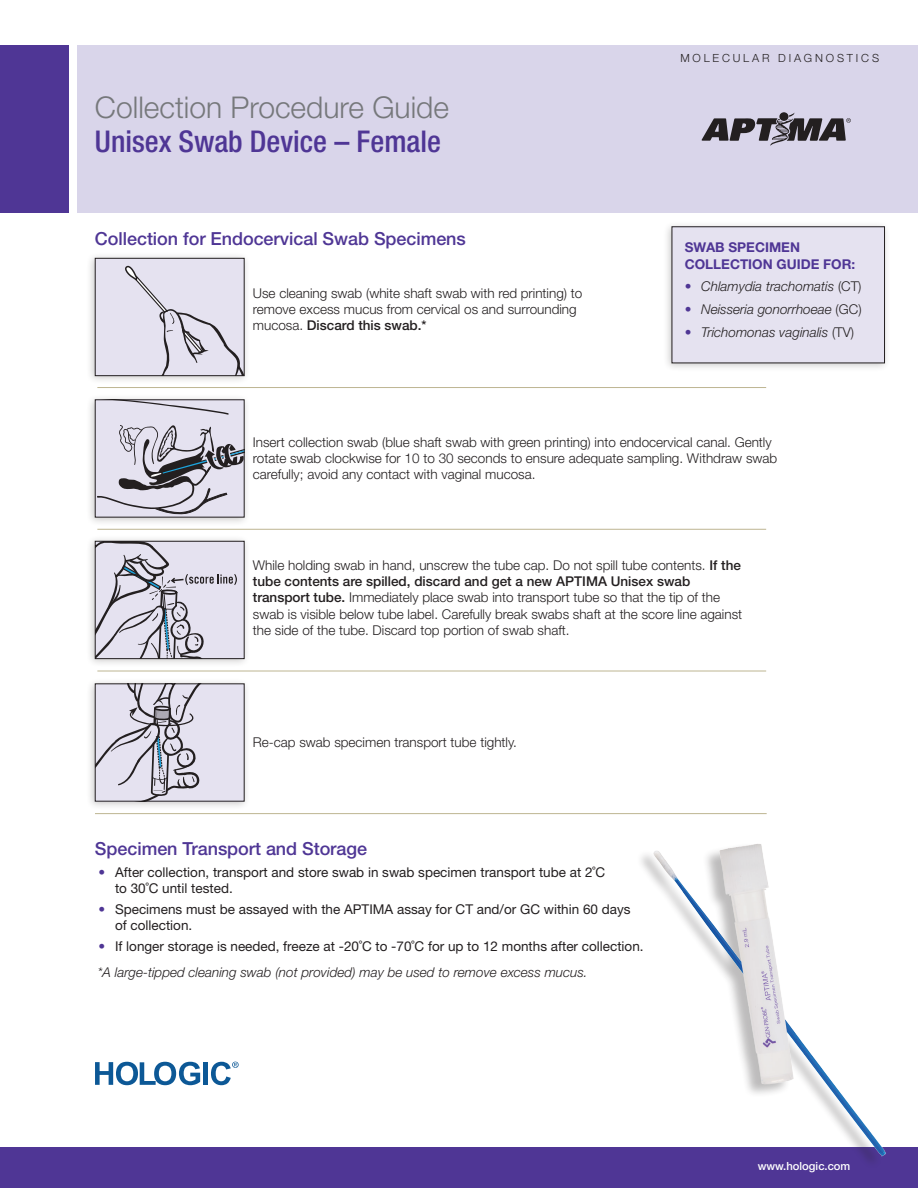
<style>
.page{position:relative;width:918px;height:1188px;background:#fff}
.page>*{position:absolute;margin:0;border:0;box-sizing:border-box;transform-origin:0 0}
.t1{font:300 30px "Helvetica Neue LT Std";color:#76787b}
.t2{font:500 condensed 30px "Helvetica Neue LT Std";color:#4f3695}
.t3{font:500 18px "Helvetica Neue LT Std";letter-spacing:-.005em;color:#4f3695}
.t4{font:300 13.5px/16.2px "Helvetica Neue LT Std";color:#231f20}
.t5{font:13.5px/16.2px "Helvetica Neue LT Std";color:#231f20}
.t6{font:italic 300 13.5px "Helvetica Neue LT Std";color:#231f20}
.t7{font:700 13.5px/16.5px "Helvetica Neue LT Std";color:#4f3695}
.t8{font:300 11.25px "Helvetica Neue LT Std";letter-spacing:.25em;color:#231f20}
.t9{font:500 11.25px "Helvetica Neue LT Std";color:#fff}
.s1{font-weight:500}
.s2{color:#4f3695}
.s3{font-style:normal}
</style>
<div class="page">
<div style="left:0;top:45px;width:68px;height:168px;background:#4f3695"></div>
<div style="left:78px;top:45px;width:840px;height:168px;background:#d9d5ea"></div>
<svg style="left:95px;top:1062px;width:105px;height:23px"></svg>
<hr style="left:203px;top:1062px;width:4px;height:23px;background:#0c5896">
<svg style="left:211px;top:1062px;width:28px;height:23px"></svg>
<div style="left:0;top:1148px;width:918px;height:40px;background:#4f3695"></div>
<div style="left:86px;top:252px;width:164px;height:133px;background:#231f20;opacity:.25"></div>
<div style="left:95px;top:258px;width:149px;height:118px;background:#e5e2f0"></div>
<svg style="left:125px;top:266px;width:117px;height:108px"></svg>
<div style="left:95px;top:258px;width:149px;height:118px;border:1px solid #231f20"></div>
<div style="left:86px;top:393px;width:164px;height:134px;background:#231f20;opacity:.25"></div>
<div style="left:95px;top:400px;width:149px;height:117px;background:#e5e2f0"></div>
<svg style="left:135px;top:402px;width:94px;height:13px"></svg>
<svg style="left:97px;top:425px;width:145px;height:89px"></svg>
<div style="left:86px;top:535px;width:164px;height:133px;background:#231f20;opacity:.25"></div>
<div style="left:95px;top:541px;width:149px;height:118px;background:#e5e2f0"></div>
<svg style="left:97px;top:543px;width:140px;height:114px"></svg>
<div style="left:95px;top:541px;width:149px;height:118px;border:1px solid #231f20"></div>
<div style="left:86px;top:677px;width:164px;height:134px;background:#231f20;opacity:.25"></div>
<div style="left:95px;top:684px;width:149px;height:117px;background:#e5e2f0"></div>
<svg style="left:97px;top:686px;width:103px;height:113px"></svg>
<div style="left:662px;top:220px;width:229px;height:153px;background:#231f20;opacity:.25"></div>
<div style="left:672px;top:227px;width:213px;height:136px;background:#e5e2f0"></div>
<hr style="left:95px;top:813px;width:672px;height:1px;background:#bdb592">
<hr style="left:97px;top:387px;width:669px;height:1px;background:#bdb592">
<hr style="left:97px;top:529px;width:669px;height:1px;background:#bdb592">
<hr style="left:97px;top:671px;width:669px;height:1px;background:#bdb592">
<img style="left:585px;top:844px;width:333px;height:318px">
<svg style="left:702px;top:113px;width:149px;height:33px"></svg>
<h1 class="t1" style="left:95px;top:89px;width:356px">Collection Procedure Guide</h1>
<h1 class="t2" style="left:95px;top:123px;width:347px">Unisex Swab Device – Female</h1>
<h2 class="t3" style="left:95px;top:228px;width:372px">Collection for Endocervical Swab Specimens</h2>
<p class="t4" style="left:253px;top:285px;width:331px">Use cleaning swab (white shaft swab with red printing) to remove excess mucus from cervical os and surrounding mucosa. <span class="s1">Discard this swab.*</span></p>
<p class="t8" style="left:680px;top:52px;width:200px">Molec ular diag nostic s</p>
<p class="t7" style="left:685px;top:239px;width:172px">SWAB SPECIMEN<br>COLLECTION GUIDE FOR:</p>
<p class="t6" style="left:685px;top:278px;width:178px"><span class="s2">•</span> Chlamydia trachomatis <span class="s3">(CT)</span></p>
<p class="t6" style="left:685px;top:301px;width:178px"><span class="s2">•</span> Neisseria gonorrhoeae <span class="s3">(GC)</span></p>
<p class="t6" style="left:685px;top:324px;width:171px"><span class="s2">•</span> Trichomonas vaginalis <span class="s3">(TV)</span></p>
<p class="t4" style="left:253px;top:434px;width:526px">Insert collection swab (blue shaft swab with green printing) into endocervical canal. Gently rotate swab clockwise for 10 to 30 seconds to ensure adequate sampling. Withdraw swab carefully; avoid any contact with vaginal mucosa.</p>
<p class="t4" style="left:253px;top:557px;width:491px">While holding swab in hand, unscrew the tube cap. Do not spill tube contents. <span class="s1">If the tube contents are spilled, discard and get a new APTIMA Unisex swab transport tube.</span> Immediately place swab into transport tube so that the tip of the swab is visible below tube label. Carefully break swabs shaft at the score line against the side of the tube. Discard top portion of swab shaft.</p>
<p class="t4" style="left:253px;top:734px;width:266px">Re-cap swab specimen transport tube tightly.</p>
<h2 class="t3" style="left:95px;top:838px;width:274px">Specimen Transport and Storage</h2>
<p class="t5" style="left:115px;top:864px;width:492px;text-indent:-16px"><span class="s2">•</span> After collection, transport and store swab in swab specimen transport tube at 2˚C to 30˚C until tested.</p>
<p class="t5" style="left:115px;top:901px;width:517px;text-indent:-16px"><span class="s2">•</span> Specimens must be assayed with the APTIMA assay for CT and/or GC within 60 days of collection.</p>
<p class="t5" style="left:99px;top:938px;width:547px"><span class="s2">•</span> If longer storage is needed, freeze at -20˚C to -70˚C for up to 12 months after collection.</p>
<p class="t6" style="left:98px;top:964px;width:491px">*A large-tipped cleaning swab (not provided) may be used to remove excess mucus.</p>
<p class="t9" style="left:758px;top:1159px;width:94px">www.hologic.com</p>
</div>
